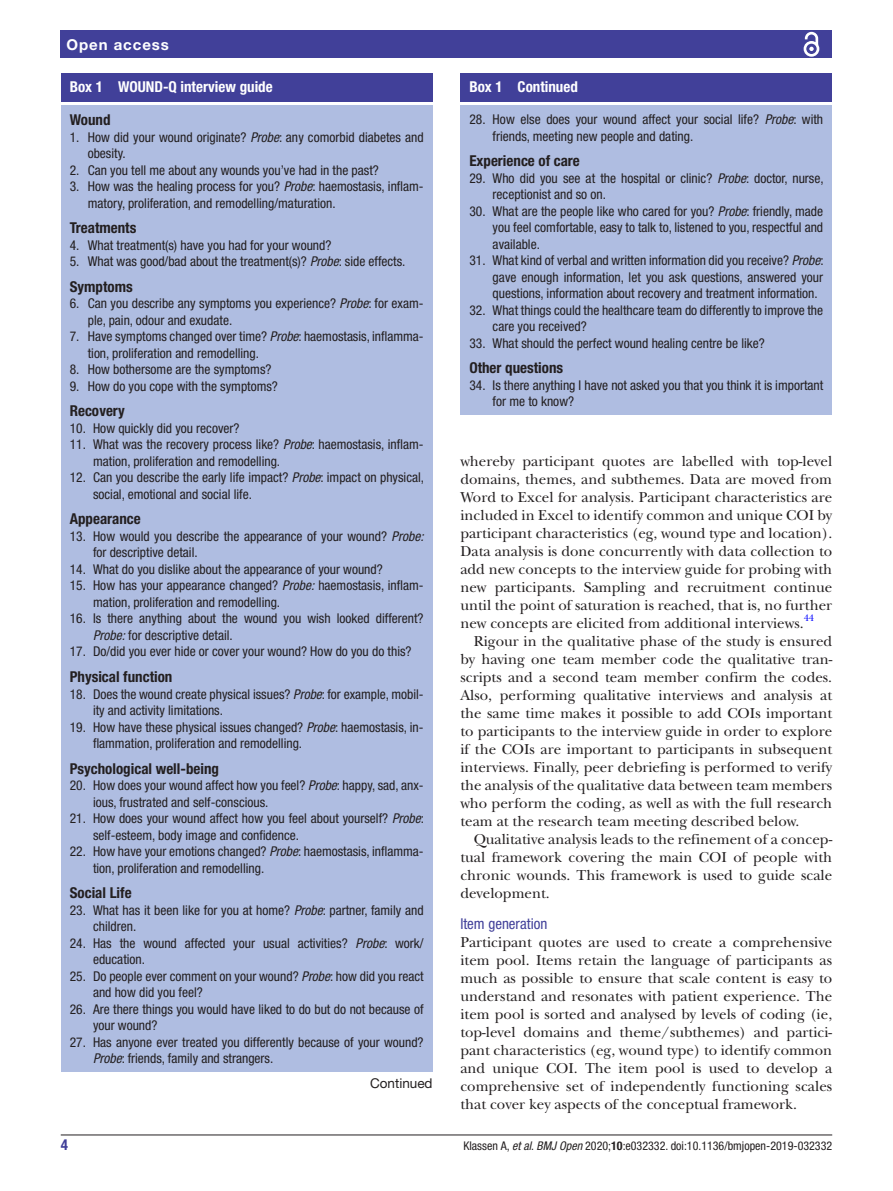
<style>
.page{position:relative;width:893px;height:1191px;background:#fff}
.page>*{position:absolute;margin:0;border:0;box-sizing:border-box;transform-origin:0 0}
.t1{font:15px/18px "New Baskerville";color:#231f20;text-align:justify}
.t2{font:700 condensed 15px "Helvetica Neue LT Std";color:#231f20}
.t3{font:700 condensed 15px "Helvetica Neue LT Std";color:#fff}
.t4{font:condensed 15px "Helvetica Neue LT Std";color:#414099}
.t5{font:700 15px "Helvetica Neue LT Std";letter-spacing:.065em;color:#fff}
.t6{font:700 condensed 15px "Helvetica Neue LT Std";color:#414099}
.t7{font:condensed 13.5px/16.5px "Helvetica Neue LT Std";color:#231f20}
.t8{font:13.5px "Helvetica Neue LT Std";color:#231f20}
.t9{font:condensed 12px "Helvetica Neue LT Std";color:#231f20}
.t10{font:9.9px "New Baskerville";color:#00f}
.s1{font-style:italic}
.s2{font-weight:700}
</style>
<div class="page">
<hr style="left:61px;top:1134px;width:771px;height:1px;background:#231f20">
<div style="left:61px;top:31px;width:771px;height:27px;background:#414099"></div>
<svg style="left:803px;top:31px;width:17px;height:26px"></svg>
<div style="left:61px;top:73px;width:372px;height:28px;background:#414099"></div>
<div style="left:61px;top:106px;width:372px;height:966px;background:#afbde1"></div>
<div style="left:460px;top:73px;width:372px;height:28px;background:#414099"></div>
<div style="left:460px;top:106px;width:372px;height:309px;background:#afbde1"></div>
<p class="t5" style="left:66px;top:35px;width:104px">Open access</p>
<p class="t3" style="left:70px;top:78px;width:69px">Box 1 WOUND</p>
<p class="t3" style="left:163px;top:78px;width:111px">-Q interview guide</p>
<p class="t2" style="left:70px;top:111px;width:42px">Wound</p>
<p class="t7" style="left:88px;top:129px;width:337px;text-indent:-18px">1. How did your wound originate? <span class="s1">Probe</span>: any comorbid diabetes and obesity.</p>
<p class="t7" style="left:70px;top:162px;width:311px">2. Can you tell me about any wounds you’ve had in the past?</p>
<p class="t7" style="left:88px;top:178px;width:337px;text-indent:-18px">3. How was the healing process for you? <span class="s1">Probe</span>: haemostasis, inflam&shy;matory, proliferation, and remodelling/maturation.</p>
<p class="t2" style="left:70px;top:219px;width:68px">Treatments</p>
<p class="t7" style="left:70px;top:237px;width:263px">4. What treatment(s) have you had for your wound?</p>
<p class="t7" style="left:70px;top:253px;width:337px">5. What was good/bad about the treatment(s)? <span class="s1">Probe</span>: side effects.</p>
<p class="t2" style="left:70px;top:277px;width:64px">Symptoms</p>
<p class="t7" style="left:88px;top:295px;width:337px;text-indent:-18px">6. Can you describe any symptoms you experience? <span class="s1">Probe</span>: for exam&shy;ple, pain, odour and exudate.</p>
<p class="t7" style="left:88px;top:328px;width:337px;text-indent:-18px">7. Have symptoms changed over time? <span class="s1">Probe</span>: haemostasis, inflamma&shy;tion, proliferation and remodelling.</p>
<p class="t7" style="left:70px;top:361px;width:203px">8. How bothersome are the symptoms?</p>
<p class="t7" style="left:70px;top:378px;width:210px">9. How do you cope with the symptoms?</p>
<p class="t2" style="left:70px;top:402px;width:57px">Recovery</p>
<p class="t7" style="left:70px;top:420px;width:171px">10. How quickly did you recover?</p>
<p class="t7" style="left:93px;top:436px;width:332px;text-indent:-23px">11. What was the recovery process like? <span class="s1">Probe</span>: haemostasis, inflam&shy;mation, proliferation and remodelling.</p>
<p class="t7" style="left:93px;top:469px;width:333px;text-indent:-23px">12. Can you describe the early life impact? <span class="s1">Probe</span>: impact on physical, social, emotional and social life.</p>
<p class="t2" style="left:70px;top:510px;width:73px">Appearance</p>
<p class="t7" style="left:93px;top:528px;width:332px;text-indent:-23px">13. How would you describe the appearance of your wound? <span class="s1">Probe: </span>for descriptive detail.</p>
<p class="t7" style="left:70px;top:561px;width:315px">14. What do you dislike about the appearance of your wound?</p>
<p class="t7" style="left:93px;top:577px;width:332px;text-indent:-23px">15. How has your appearance changed? <span class="s1">Probe:</span> haemostasis, inflam&shy;mation, proliferation and remodelling.</p>
<p class="t7" style="left:93px;top:610px;width:332px;text-indent:-23px">16. Is there anything about the wound you wish looked different?<br><span class="s1">Probe:</span> for descriptive detail.</p>
<p class="t7" style="left:70px;top:643px;width:343px">17. Do/did you ever hide or cover your wound? How do you do this?</p>
<p class="t2" style="left:70px;top:667px;width:104px">Physical function</p>
<p class="t7" style="left:93px;top:685px;width:332px;text-indent:-23px">18. Does the wound create physical issues? <span class="s1">Probe</span>: for example, mobil&shy;ity and activity limitations.</p>
<p class="t7" style="left:93px;top:718px;width:332px;text-indent:-23px">19. How have these physical issues changed? <span class="s1">Probe</span>: haemostasis, in&shy;flammation, proliferation and remodelling.</p>
<p class="t2" style="left:70px;top:759px;width:151px">Psychological well-being</p>
<p class="t7" style="left:93px;top:777px;width:332px;text-indent:-23px">20. How does your wound affect how you feel? <span class="s1">Probe</span>: happy, sad, anx&shy;ious, frustrated and self-conscious.</p>
<p class="t7" style="left:93px;top:810px;width:333px;text-indent:-23px">21. How does your wound affect how you feel about yourself? <span class="s1">Probe</span>: self-esteem, body image and confidence.</p>
<p class="t7" style="left:93px;top:843px;width:332px;text-indent:-23px">22. How have your emotions changed? <span class="s1">Probe</span>: haemostasis, inflamma&shy;tion, proliferation and remodelling.</p>
<p class="t2" style="left:70px;top:883px;width:63px">Social Life</p>
<p class="t7" style="left:93px;top:901px;width:332px;text-indent:-23px">23. What has it been like for you at home? <span class="s1">Probe</span>: partner, family and children.</p>
<p class="t7" style="left:93px;top:934px;width:332px;text-indent:-23px">24. Has the wound affected your usual activities? <span class="s1">Probe</span>: work/ education.</p>
<p class="t7" style="left:93px;top:967px;width:332px;text-indent:-23px">25. Do people ever comment on your wound? <span class="s1">Probe</span>: how did you react and how did you feel?</p>
<p class="t7" style="left:93px;top:1000px;width:332px;text-indent:-23px">26. Are there things you would have liked to do but do not because of your wound?</p>
<p class="t7" style="left:93px;top:1033px;width:332px;text-indent:-23px">27. Has anyone ever treated you differently because of your wound?<br><span class="s1">Probe</span>: friends, family and strangers.</p>
<p class="t8" style="left:370px;top:1075px;width:64px">Continued</p>
<p class="t3" style="left:469px;top:78px;width:110px">Box 1 Continued</p>
<p class="t7" style="left:493px;top:111px;width:332px;text-indent:-23px">28. How else does your wound affect your social life? <span class="s1">Probe</span>: with friends, meeting new people and dating.</p>
<p class="t2" style="left:469px;top:152px;width:112px">Experience of care</p>
<p class="t7" style="left:493px;top:170px;width:333px;text-indent:-23px">29. Who did you see at the hospital or clinic? <span class="s1">Probe</span>: doctor, nurse, receptionist and so on.</p>
<p class="t7" style="left:493px;top:203px;width:332px;text-align:justify;text-indent:-23px">30. What are the people like who cared for you? <span class="s1">Probe</span>: friendly, made you feel comfortable, easy to talk to, listened to you, respectful and available.</p>
<p class="t7" style="left:493px;top:252px;width:333px;text-align:justify;text-indent:-23px">31. What kind of verbal and written information did you receive? <span class="s1">Probe</span>: gave enough information, let you ask questions, answered your questions, information about recovery and treatment information.</p>
<p class="t7" style="left:493px;top:302px;width:332px;text-indent:-23px">32. What things could the healthcare team do differently to improve the care you received?</p>
<p class="t7" style="left:469px;top:335px;width:297px">33. What should the perfect wound healing centre be like?</p>
<p class="t2" style="left:469px;top:359px;width:95px">Other questions</p>
<p class="t7" style="left:493px;top:377px;width:332px;text-indent:-23px">34. Is there anything I have not asked you that you think it is important for me to know?</p>
<p class="t1" style="left:460px;top:452px;width:373px">whereby participant quotes are labelled with top-level domains, themes, and subthemes. Data are moved from Word to Excel for analysis. Participant characteristics are included in Excel to identify common and unique COI by participant characteristics (eg, wound type and location).<br>Data analysis is done concurrently with data collection to add new concepts to the interview guide for probing with new participants. Sampling and recruitment continue until the point of saturation is reached, that is, no further new concepts are elicited from additional interviews.</p>
<p class="t10" style="left:804px;top:612px;width:12px">44</p>
<p class="t1" style="left:460px;top:632px;width:373px;text-indent:14px">Rigour in the qualitative phase of the study is ensured by having one team member code the qualitative tran&shy;scripts and a second team member confirm the codes.<br>Also, performing qualitative interviews and analysis at the same time makes it possible to add COIs important to participants to the interview guide in order to explore if the COIs are important to participants in subsequent interviews. Finally, peer debriefing is performed to verify the analysis of the qualitative data between team members who perform the coding, as well as with the full research team at the research team meeting described below.</p>
<p class="t1" style="left:460px;top:830px;width:373px;text-indent:14px">Qualitative analysis leads to the refinement of a concep&shy;tual framework covering the main COI of people with chronic wounds. This framework is used to guide scale development.</p>
<p class="t4" style="left:460px;top:915px;width:89px">Item generation</p>
<p class="t1" style="left:460px;top:933px;width:373px">Participant quotes are used to create a comprehensive item pool. Items retain the language of participants as much as possible to ensure that scale content is easy to understand and resonates with patient experience. The item pool is sorted and analysed by levels of coding (ie, top-level domains and theme/subthemes) and partici&shy;pant characteristics (eg, wound type) to identify common and unique COI. The item pool is used to develop a comprehensive set of independently functioning scales that cover key aspects of the conceptual framework.</p>
<p class="t6" style="left:61px;top:1135px;width:9px">4</p>
<p class="t9" style="left:463px;top:1138px;width:370px">Klassen A, <span class="s1">et al</span>. <span class="s1">BMJ Open</span> 2020;<span class="s2">10</span>:e032332. doi:10.1136/bmjopen-2019-032332</p>
</div>
